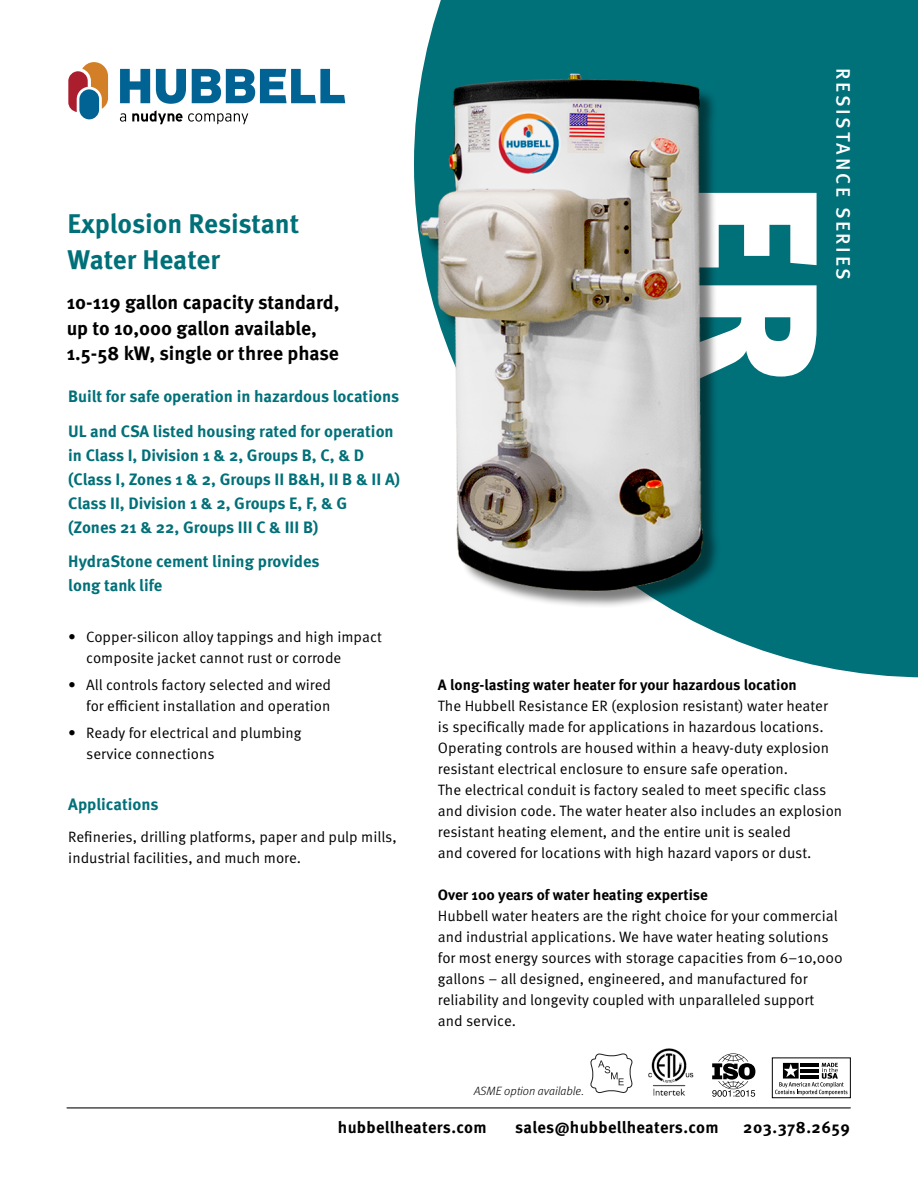
<style>
.page{position:relative;width:918px;height:1188px;background:#fff}
.page>*{position:absolute;margin:0;border:0;box-sizing:border-box;transform-origin:0 0}
.t1{font:900 178.5px "Meta Pro";color:#fff}
.t2{font:700 27px/36px "Meta Pro";letter-spacing:-.005em;color:#007078}
.t3{font:700 19.5px/25.5px "Meta Pro";color:#000}
.t4{font:500 19.5px "Meta Pro";letter-spacing:.14em;color:#fff}
.t5{font:700 16.5px/24px "Meta Pro";color:#007078}
.t6{font:700 16.5px "Meta Pro";letter-spacing:.02em;color:#000}
.t7{font:700 16.5px "Meta Pro";color:#007079}
.t8{font:15px/21px "Meta Pro Norm";color:#000}
.t9{font:700 15px "Meta Pro";color:#000}
.t10{font:italic 300 12px "Meta Pro";color:#000}
</style>
<div class="page">
<svg style="left:423px;top:0;width:495px;height:677px;background:#23848b"></svg>
<svg style="left:68px;top:62px;width:40px;height:50px"></svg>
<div style="left:79px;top:89px;width:20px;height:30px;background:#006394;border-radius:10px"></div>
<svg style="left:120px;top:113px;width:6px;height:9px"></svg>
<svg style="left:132px;top:110px;width:116px;height:14px"></svg>
<svg style="left:120px;top:69px;width:30px;height:34px"></svg>
<svg style="left:156px;top:69px;width:30px;height:35px"></svg>
<svg style="left:192px;top:69px;width:153px;height:34px"></svg>
<hr style="left:67px;top:1107px;width:783px;height:1px;background:#636466">
<img style="left:414px;top:66px;width:310px;height:537px">
<svg style="left:712px;top:1053px;width:43px;height:44px"></svg>
<img style="left:648px;top:1048px;width:46px;height:48px">
<svg style="left:775px;top:1063px;width:73px;height:32px"></svg>
<div style="left:772px;top:1058px;width:78px;height:40px;border:1px solid #000"></div>
<svg style="left:590px;top:1053px;width:43px;height:41px"></svg>
<h2 class="t2" style="left:68px;top:204px;width:233px">Explosion Resistant<br>Water Heater</h2>
<h3 class="t3" style="left:67px;top:288px;width:274px">10-119 gallon capacity standard, up to 10,000 gallon available,<br>1.5-58 kW, single or three phase</h3>
<p class="t5" style="left:68px;top:378px;width:332px;line-height:34.5px">Built for safe operation in hazardous locations<br>UL and CSA listed housing rated for operation</p>
<p class="t5" style="left:68px;top:442px;width:333px">in Class I, Division 1 &amp; 2, Groups B, C, &amp; D (Class I, Zones 1 &amp; 2, Groups II B&amp;H, II B &amp; II A)<br>Class II, Division 1 &amp; 2, Groups E, F, &amp; G<br>(Zones 21 &amp; 22, Groups III C &amp; III B)</p>
<p class="t5" style="left:68px;top:548px;width:253px">HydraStone cement lining provides long tank life</p>
<p class="t8" style="left:86px;top:625px;width:297px;text-indent:-18px">• Copper-silicon alloy tappings and high impact composite jacket cannot rust or corrode</p>
<p class="t8" style="left:68px;top:673px;width:264px;text-align:right">• All controls factory selected and wired for efficient installation and operation</p>
<p class="t8" style="left:86px;top:721px;width:217px;text-indent:-18px">• Ready for electrical and plumbing service connections</p>
<p class="t7" style="left:68px;top:792px;width:92px">Applications</p>
<p class="t8" style="left:68px;top:825px;width:330px">Refineries, drilling platforms, paper and pulp mills, industrial facilities, and much more.</p>
<h1 class="t1" style="left:896px;top:181px;width:204px;rotate:90deg">ER</h1>
<h3 class="t4" style="left:858px;top:68px;width:214px;rotate:90deg">RESISTANCE SERIES</h3>
<p class="t9" style="left:438px;top:673px;width:360px">A long-lasting water heater for your hazardous location</p>
<p class="t8" style="left:438px;top:695px;width:406px">The Hubbell Resistance ER (explosion resistant) water heater is specifically made for applications in hazardous locations.<br>Operating controls are housed within a heavy-duty explosion resistant electrical enclosure to ensure safe operation.<br>The electrical conduit is factory sealed to meet specific class and division code. The water heater also includes an explosion resistant heating element, and the entire unit is sealed<br>and covered for locations with high hazard vapors or dust.</p>
<p class="t9" style="left:438px;top:883px;width:271px">Over 100 years of water heating expertise</p>
<p class="t8" style="left:438px;top:905px;width:406px">Hubbell water heaters are the right choice for your commercial and industrial applications. We have water heating solutions for most energy sources with storage capacities from 6–10,000 gallons – all designed, engineered, and manufactured for reliability and longevity coupled with unparalleled support and service.</p>
<p class="t10" style="left:474px;top:1083px;width:112px">ASME option available.</p>
<p class="t6" style="left:338px;top:1114px;width:150px">hubbellheaters.com</p>
<p class="t6" style="left:515px;top:1114px;width:205px">sales@hubbellheaters.com</p>
<p class="t6" style="left:743px;top:1114px;width:108px">203.378.2659</p>
</div>
